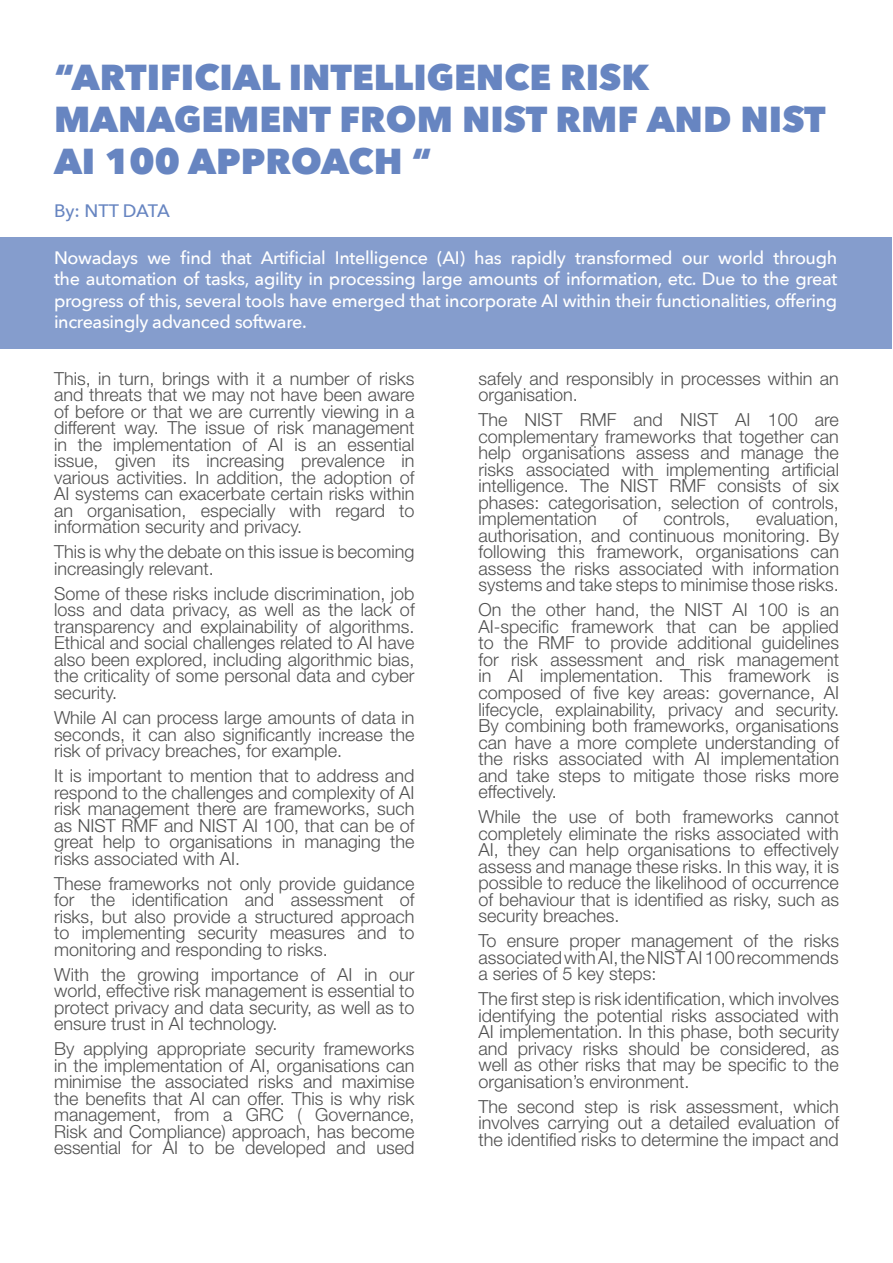
<style>
.page{position:relative;width:893px;height:1263px;background:#fff}
.page>*{position:absolute;margin:0;border:0;box-sizing:border-box;transform-origin:0 0}
.t1{font:800 36px/42px "Avenir Next";color:#6785c1}
.t2{font:300 18px/16.5px "Helvetica Neue LT Std";color:#505050;text-align:justify}
.t3{font:500 18px/21.6px "Avenir Next";letter-spacing:-.02em;color:#fff;text-align:justify}
.t4{font:500 18px "Avenir Next";letter-spacing:-.01em;color:#6785c1}
</style>
<div class="page">
<div style="left:0;top:237px;width:892px;height:112px;background:#859dcd"></div>
<p class="t1" style="left:54px;top:56px;width:773px">“ARTIFICIAL INTELLIGENCE RISK<br>MANAGEMENT FROM NIST RMF AND NIST<br>AI 100 APPROACH “</p>
<p class="t4" style="left:54px;top:195px;width:117px">By: NTT DATA</p>
<p class="t3" style="left:54px;top:246px;width:785px">Nowadays we find that Artificial Intelligence (AI) has rapidly transformed our world through the automation of tasks, agility in processing large amounts of information, etc. Due to the great progress of this, several tools have emerged that incorporate AI within their functionalities, offering increasingly advanced software.</p>
<p class="t2" style="left:54px;top:370px;width:362px">This, in turn, brings with it a number of risks and threats that we may not have been aware of before or that we are currently viewing in a different way. The issue of risk management in the implementation of AI is an essential issue, given its increasing prevalence in various activities. In addition, the adoption of AI systems can exacerbate certain risks within an organisation, especially with regard to information security and privacy.</p>
<p class="t2" style="left:54px;top:543px;width:362px">This is why the debate on this issue is becoming increasingly relevant.</p>
<p class="t2" style="left:54px;top:585px;width:362px">Some of these risks include discrimination, job loss and data privacy, as well as the lack of transparency and explainability of algorithms.<br>Ethical and social challenges related to AI have also been explored, including algorithmic bias, the criticality of some personal data and cyber security.</p>
<p class="t2" style="left:54px;top:709px;width:362px">While AI can process large amounts of data in seconds, it can also significantly increase the risk of privacy breaches, for example.</p>
<p class="t2" style="left:54px;top:767px;width:362px">It is important to mention that to address and respond to the challenges and complexity of AI risk management there are frameworks, such as NIST RMF and NIST AI 100, that can be of great help to organisations in managing the risks associated with AI.</p>
<p class="t2" style="left:54px;top:874px;width:362px">These frameworks not only provide guidance for the identification and assessment of risks, but also provide a structured approach to implementing security measures and to monitoring and responding to risks.</p>
<p class="t2" style="left:54px;top:965px;width:362px">With the growing importance of AI in our world, effective risk management is essential to protect privacy and data security, as well as to ensure trust in AI technology.</p>
<p class="t2" style="left:54px;top:1040px;width:362px">By applying appropriate security frameworks in the implementation of AI, organisations can minimise the associated risks and maximise the benefits that AI can offer. This is why risk management, from a GRC ( Governance, Risk and Compliance) approach, has become essential for AI to be developed and used</p>
<p class="t2" style="left:478px;top:370px;width:362px">safely and responsibly in processes within an organisation.</p>
<p class="t2" style="left:478px;top:411px;width:362px">The NIST RMF and NIST AI 100 are complementary frameworks that together can help organisations assess and manage the risks associated with implementing artificial intelligence. The NIST RMF consists of six phases: categorisation, selection of controls, implementation</p>
<p class="t2" style="left:478px;top:510px;width:362px;text-indent:278px">evaluation, authorisation, and continuous monitoring. By following this framework, organisations can assess the risks associated with information systems and take steps to minimise those risks.</p>
<p class="t2" style="left:478px;top:601px;width:362px">On the other hand, the NIST AI 100 is an AI-specific framework that can be applied to the RMF to provide additional guidelines for risk assessment and risk management in AI implementation. This framework is composed of five key areas: governance, AI lifecycle, explainability, privacy and security.<br>By combining both frameworks, organisations can have a more complete understanding of the risks associated with AI implementation and take steps to mitigate those risks more effectively.</p>
<p class="t2" style="left:478px;top:808px;width:362px">While the use of both frameworks cannot completely eliminate the risks associated with AI, they can help organisations to effectively assess and manage these risks. In this way, it is possible to reduce the likelihood of occurrence of behaviour that is identified as risky, such as security breaches.</p>
<p class="t2" style="left:478px;top:932px;width:362px">To ensure proper management of the risks associated with AI, the NIST AI 100 recommends a series of 5 key steps:</p>
<p class="t2" style="left:478px;top:990px;width:362px">The first step is risk identification, which involves identifying the potential risks associated with AI implementation. In this phase, both security and privacy risks should be considered, as well as other risks that may be specific to the organisation’s environment.</p>
<p class="t2" style="left:478px;top:1097px;width:362px">The second step is risk assessment, which involves carrying out a detailed evaluation of the identified risks to determine the impact and</p>
<p class="t2" style="left:623px;top:510px;width:16px">of</p>
<p class="t2" style="left:663px;top:510px;width:68px">controls,</p>
</div>
